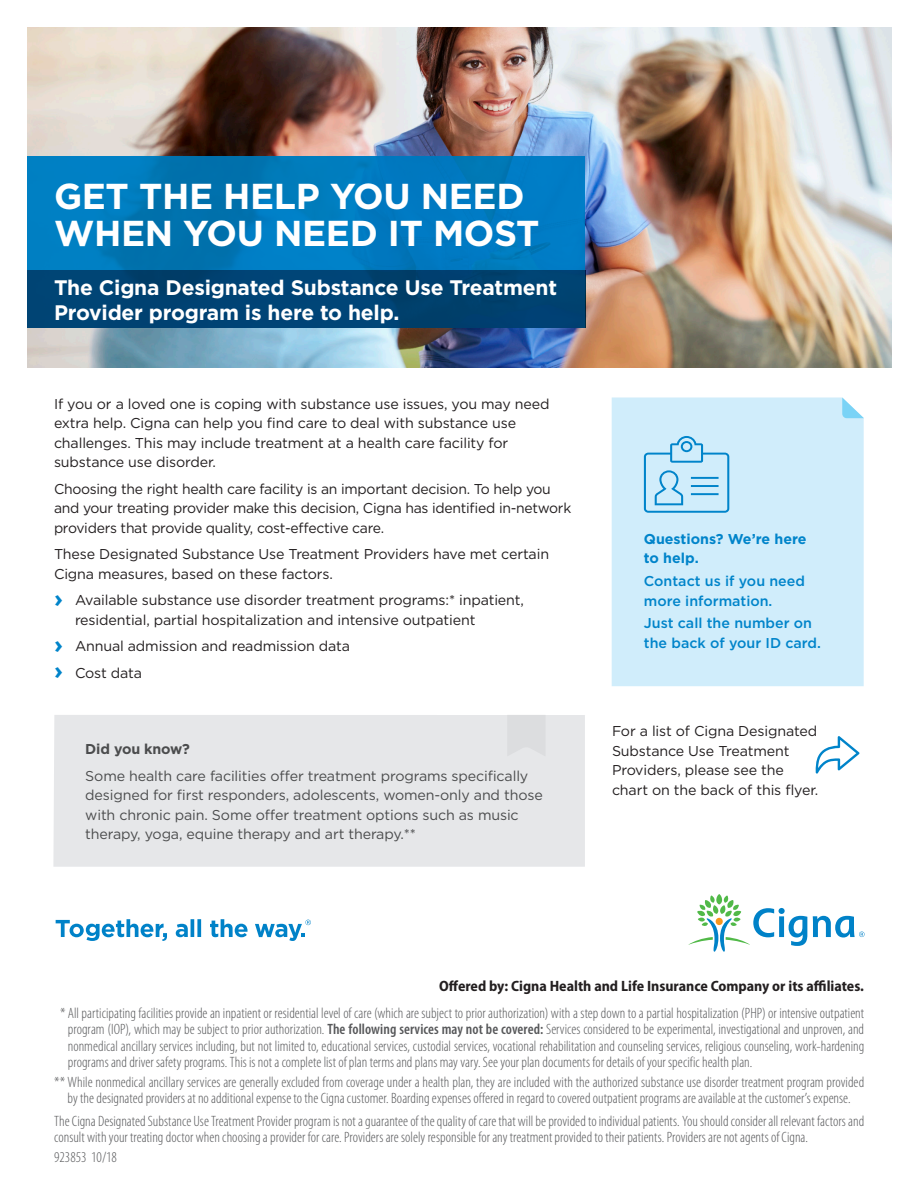
<style>
.page{position:relative;width:918px;height:1188px;background:#fff}
.page>*{position:absolute;margin:0;border:0;box-sizing:border-box;transform-origin:0 0}
.Headline_2_bars_phot{font:700 36px "Gotham";letter-spacing:-.01em;color:#fff}
.Subheadline_bold_14{font:700 21px/25.5px "Gotham";letter-spacing:-.01em;color:#fff}
.Legal_copy_Cat{font:300 condensed 15px/16.5px "Myriad Pro";color:#57585a;text-align:justify}
.Legal_copy_Cat-2{font:700 semi-condensed 15px "Myriad Pro";color:#231f20}
.Body_copy__book_9_5{font:14.25px/19.5px "Gotham";letter-spacing:-.015em;color:#231f20}
.Body_copy__book_9_5-2{font:14.25px/19.5px "Gotham";letter-spacing:-.01em;color:#4b4c4d}
.Bullet_copy_book_9_5{font:14.25px/19.5px "Gotham";letter-spacing:-.01em;color:#231f20}
.Subhead_body_bold_12{font:14.25px/19.5px "Gotham";letter-spacing:-.01em;color:#231f20}
.Sidebar_copy_medium{font:500 14.25px/19.5px "Gotham";color:#0084ca}
.Sidebar_copy_medium-2{font:700 14.25px/19.5px "Gotham";color:#0084ca}
.Body_copy__book_9_5-3{font:700 14.25px "Gotham";letter-spacing:-.01em;color:#4b4c4d}
.s1{font-weight:700;font-size:24px;color:#0084ca}
.s2{font-weight:600}
</style>
<div class="page">
<div style="left:612px;top:398px;width:252px;height:288px;background:#d0edfb"></div>
<svg style="left:842px;top:398px;width:22px;height:20px"></svg>
<svg style="left:56px;top:919px;width:111px;height:22px"></svg>
<svg style="left:176px;top:919px;width:25px;height:18px"></svg>
<svg style="left:210px;top:919px;width:38px;height:18px"></svg>
<svg style="left:255px;top:920px;width:56px;height:21px"></svg>
<svg style="left:688px;top:894px;width:177px;height:58px"></svg>
<img style="left:27px;top:27px;width:864px;height:340px">
<svg style="left:27px;top:156px;width:558px;height:114px;background:#0079bc"></svg>
<div style="left:27px;top:270px;width:558px;height:57px;background:#004779"></div>
<svg style="left:644px;top:436px;width:85px;height:77px;background:#acdaf2"></svg>
<div style="left:53px;top:715px;width:532px;height:152px;background:#e6e7e9"></div>
<svg style="left:507px;top:715px;width:39px;height:41px;background:#dddee0"></svg>
<svg style="left:816px;top:736px;width:43px;height:38px"></svg>
<p class="Headline_2_bars_phot" style="left:54px;top:172px;width:472px">GET THE HELP YOU NEED</p>
<p class="Headline_2_bars_phot" style="left:54px;top:210px;width:487px">WHEN YOU NEED IT MOST</p>
<p class="Subheadline_bold_14" style="left:54px;top:274px;width:505px">The Cigna Designated Substance Use Treatment<br>Provider program is here to help.</p>
<p class="Body_copy__book_9_5" style="left:54px;top:394px;width:497px">If you or a loved one is coping with substance use issues, you may need extra help. Cigna can help you find care to deal with substance use challenges. This may include treatment at a health care facility for substance use disorder.</p>
<p class="Body_copy__book_9_5" style="left:54px;top:479px;width:519px">Choosing the right health care facility is an important decision. To help you and your treating provider make this decision, Cigna has identified in-network providers that provide quality, cost-effective care.</p>
<p class="Body_copy__book_9_5" style="left:54px;top:544px;width:497px">These Designated Substance Use Treatment Providers have met certain<br>Cigna measures, based on these factors.</p>
<p class="Bullet_copy_book_9_5" style="left:75px;top:590px;width:450px;text-indent:-21px"><span class="s1">›</span> Available substance use disorder treatment programs:* inpatient, residential, partial hospitalization and intensive outpatient</p>
<p class="Bullet_copy_book_9_5" style="left:54px;top:636px;width:298px"><span class="s1">›</span> Annual admission and readmission data</p>
<p class="Bullet_copy_book_9_5" style="left:54px;top:663px;width:90px"><span class="s1">›</span> Cost data</p>
<p class="Body_copy__book_9_5-3" style="left:85px;top:740px;width:106px">Did you know?</p>
<p class="Body_copy__book_9_5-2" style="left:85px;top:765px;width:459px">Some health care facilities offer treatment programs specifically designed for first responders, adolescents, women-only and those with chronic pain. Some offer treatment options such as music therapy, yoga, equine therapy and art therapy.**</p>
<p class="Sidebar_copy_medium-2" style="left:644px;top:529px;width:164px">Questions? We’re here to help.</p>
<p class="Sidebar_copy_medium" style="left:644px;top:571px;width:163px">Contact us if you need more information.</p>
<p class="Sidebar_copy_medium" style="left:644px;top:613px;width:179px">Just call the number on the back of your ID card.</p>
<p class="Subhead_body_bold_12" style="left:612px;top:721px;width:208px">For a list of Cigna Designated<br>Substance Use Treatment<br>Providers, please see the chart on the back of this flyer.</p>
<p class="Legal_copy_Cat-2" style="left:439px;top:978px;width:426px">Offered by: Cigna Health and Life Insurance Company or its affiliates.</p>
<p class="Legal_copy_Cat" style="left:68px;top:1005px;width:798px;text-indent:-8px">* All participating facilities provide an inpatient or residential level of care (which are subject to prior authorization) with a step down to a partial hospitalization (PHP) or intensive outpatient program (IOP), which may be subject to prior authorization. <span class="s2">The following services may not be covered:</span> Services considered to be experimental, investigational and unproven, and nonmedical ancillary services including, but not limited to, educational services, custodial services, vocational rehabilitation and counseling services, religious counseling, work-hardening programs and driver safety programs. This is not a complete list of plan terms and plans may vary. See your plan documents for details of your specific health plan.</p>
<p class="Legal_copy_Cat" style="left:54px;top:1074px;width:812px;text-align:center">** While nonmedical ancillary services are generally excluded from coverage under a health plan, they are included with the authorized substance use disorder treatment program provided by the designated providers at no additional expense to the Cigna customer. Boarding expenses offered in regard to covered outpatient programs are available at the customer’s expense.</p>
<p class="Legal_copy_Cat" style="left:54px;top:1113px;width:812px">The Cigna Designated Substance Use Treatment Provider program is not a guarantee of the quality of care that will be provided to individual patients. You should consider all relevant factors and consult with your treating doctor when choosing a provider for care. Providers are solely responsible for any treatment provided to their patients. Providers are not agents of Cigna.</p>
<p class="Legal_copy_Cat" style="left:54px;top:1149px;width:64px">923853 10/18</p>
</div>
